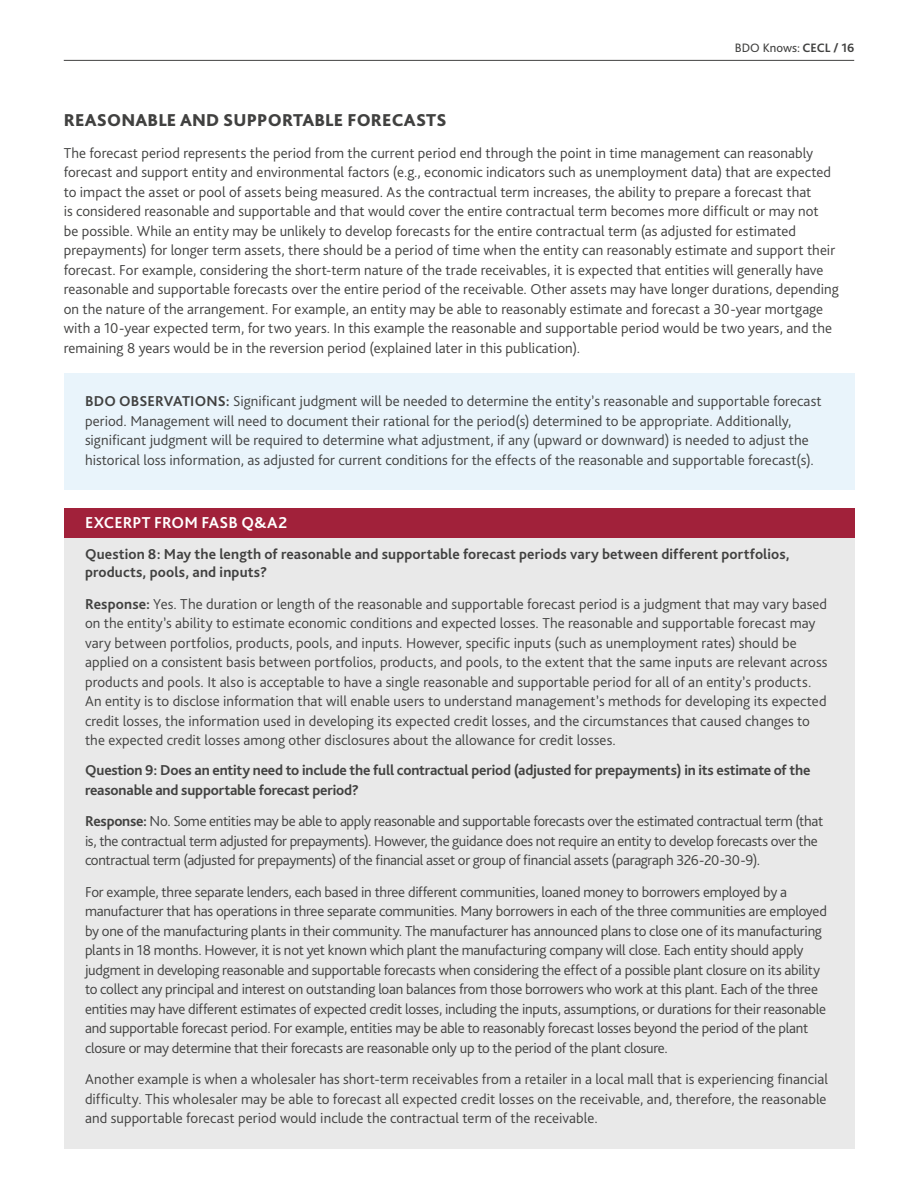
<style>
.page{position:relative;width:918px;height:1188px;background:#fff}
.page>*{position:absolute;margin:0;border:0;box-sizing:border-box;transform-origin:0 0}
.Subheading{font:800 18px "Bliss Pro";letter-spacing:.01em;color:#414140}
.Subheading-2{font:700 16.5px "Bliss Pro";letter-spacing:.01em;color:#fff}
.Body_text_-_3mm_afte{font:300 15px/19.5px "Bliss Pro";color:#414140}
.Observation_box{font:300 15px/19.5px "Bliss Pro";letter-spacing:.005em;color:#414140}
.Body_text_-_3mm_afte-2{font:300 15px/19.5px "Bliss Pro";letter-spacing:-.02em;color:#414140}
.t1{font:700 15px/18px "Bliss Pro";letter-spacing:-.005em;color:#414140}
.t2{font:12.75px "Bliss Pro";color:#414140}
.s1{font-weight:700}
</style>
<div class="page">
<div style="left:64px;top:374px;width:790px;height:116px;background:#e9f4fb"></div>
<div style="left:64px;top:530px;width:790px;height:618px;background:#e9e9e9"></div>
<div style="left:64px;top:508px;width:790px;height:29px;background:#a1213a"></div>
<hr style="left:64px;top:60px;width:790px;height:1px;background:#414140">
<p class="t2" style="left:735px;top:40px;width:121px">BDO Knows: <span class="s1">CECL / 16</span></p>
<p class="Subheading" style="left:64px;top:108px;width:384px">REASONABLE AND SUPPORTABLE FORECASTS</p>
<p class="Body_text_-_3mm_afte" style="left:64px;top:143px;width:777px">The forecast period represents the period from the current period end through the point in time management can reasonably forecast and support entity and environmental factors (e.g., economic indicators such as unemployment data) that are expected to impact the asset or pool of assets being measured. As the contractual term increases, the ability to prepare a forecast that<br>is considered reasonable and supportable and that would cover the entire contractual term becomes more difficult or may not<br>be possible. While an entity may be unlikely to develop forecasts for the entire contractual term (as adjusted for estimated prepayments) for longer term assets, there should be a period of time when the entity can reasonably estimate and support their forecast. For example, considering the short-term nature of the trade receivables, it is expected that entities will generally have reasonable and supportable forecasts over the entire period of the receivable. Other assets may have longer durations, depending on the nature of the arrangement. For example, an entity may be able to reasonably estimate and forecast a 30-year mortgage with a 10-year expected term, for two years. In this example the reasonable and supportable period would be two years, and the remaining 8 years would be in the reversion period (explained later in this publication).</p>
<p class="Observation_box" style="left:85px;top:391px;width:738px"><span class="s1">BDO OBSERVATIONS:</span> Significant judgment will be needed to determine the entity’s reasonable and supportable forecast period. Management will need to document their rational for the period(s) determined to be appropriate. Additionally, significant judgment will be required to determine what adjustment, if any (upward or downward) is needed to adjust the historical loss information, as adjusted for current conditions for the effects of the reasonable and supportable forecast(s).</p>
<p class="Subheading-2" style="left:85px;top:512px;width:204px">EXCERPT FROM FASB Q&amp;A2</p>
<p class="t1" style="left:85px;top:545px;width:706px">Question 8: May the length of reasonable and supportable forecast periods vary between different portfolios, products, pools, and inputs?</p>
<p class="Body_text_-_3mm_afte" style="left:85px;top:594px;width:744px"><span class="s1">Response:</span> Yes. The duration or length of the reasonable and supportable forecast period is a judgment that may vary based on the entity’s ability to estimate economic conditions and expected losses. The reasonable and supportable forecast may vary between portfolios, products, pools, and inputs. However, specific inputs (such as unemployment rates) should be applied on a consistent basis between portfolios, products, and pools, to the extent that the same inputs are relevant across products and pools. It also is acceptable to have a single reasonable and supportable period for all of an entity’s products.<br>An entity is to disclose information that will enable users to understand management’s methods for developing its expected credit losses, the information used in developing its expected credit losses, and the circumstances that caused changes to the expected credit losses among other disclosures about the allowance for credit losses.</p>
<p class="t1" style="left:85px;top:760px;width:727px;line-height:19.5px">Question 9: Does an entity need to include the full contractual period (adjusted for prepayments) in its estimate of the reasonable and supportable forecast period?</p>
<p class="Body_text_-_3mm_afte-2" style="left:85px;top:811px;width:740px"><span class="s1">Response:</span> No. Some entities may be able to apply reasonable and supportable forecasts over the estimated contractual term (that is, the contractual term adjusted for prepayments). However, the guidance does not require an entity to develop forecasts over the contractual term (adjusted for prepayments) of the financial asset or group of financial assets (paragraph 326-20-30-9).</p>
<p class="Body_text_-_3mm_afte" style="left:85px;top:882px;width:743px">For example, three separate lenders, each based in three different communities, loaned money to borrowers employed by a manufacturer that has operations in three separate communities. Many borrowers in each of the three communities are employed by one of the manufacturing plants in their community. The manufacturer has announced plans to close one of its manufacturing plants in 18 months. However, it is not yet known which plant the manufacturing company will close. Each entity should apply judgment in developing reasonable and supportable forecasts when considering the effect of a possible plant closure on its ability to collect any principal and interest on outstanding loan balances from those borrowers who work at this plant. Each of the three entities may have different estimates of expected credit losses, including the inputs, assumptions, or durations for their reasonable and supportable forecast period. For example, entities may be able to reasonably forecast losses beyond the period of the plant closure or may determine that their forecasts are reasonable only up to the period of the plant closure.</p>
<p class="Body_text_-_3mm_afte" style="left:85px;top:1069px;width:745px;text-align:justify">Another example is when a wholesaler has short-term receivables from a retailer in a local mall that is experiencing financial difficulty. This wholesaler may be able to forecast all expected credit losses on the receivable, and, therefore, the reasonable and supportable forecast period would include the contractual term of the receivable.</p>
</div>
